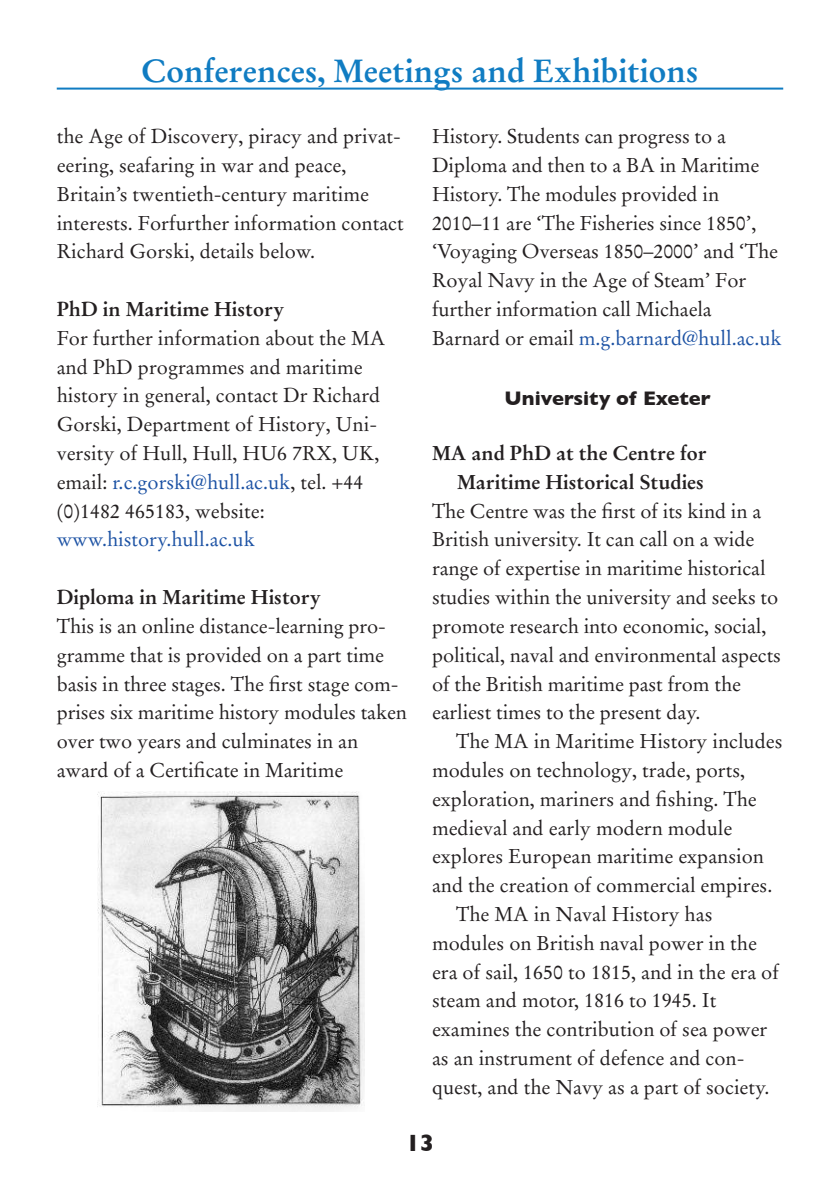
<style>
.page{position:relative;width:840px;height:1191px;background:#fff}
.page>*{position:absolute;margin:0;border:0;box-sizing:border-box;transform-origin:0 0}
.t1{font:700 32px "Stempel Garamond LT Pro";color:#107cc2}
.t2{font:700 24px "Gill Sans";color:#231f20}
.t3{font:20px/28.8px "Stempel Garamond LT Pro";color:#231f20}
.t4{font:700 20px/28.8px "Stempel Garamond LT Pro";color:#231f20;text-align:right}
.t5{font:20px "Stempel Garamond LT Pro";color:#1c52a4}
.t6{font:700 20px "Gill Sans";color:#231f20}
.s1{color:#1c52a4}
</style>
<div class="page">
<hr style="left:57px;top:88px;width:725px;height:2px;background:#107cc2">
<img style="left:97px;top:791px;width:267px;height:320px">
<h1 class="t1" style="left:141px;top:59px;width:558px">Conferences, Meetings and Exhibitions</h1>
<p class="t3" style="left:57px;top:124px;width:348px">the Age of Discovery, piracy and privat&shy;eering, seafaring in war and peace, Britain’s twentieth-century maritime interests. Forfurther information contact Richard Gorski, details below.</p>
<p class="t4" style="left:57px;top:297px;width:229px">PhD in Maritime History</p>
<p class="t3" style="left:57px;top:326px;width:330px">For further information about the MA and PhD programmes and maritime history in general, contact Dr Richard Gorski, Department of History, Uni&shy;versity of Hull, Hull, HU6 7RX, UK, email: <span class="s1">r.c.gorski@hull.ac.uk</span>, tel. +44 (0)1482 465183, website:</p>
<p class="t5" style="left:57px;top:532px;width:199px">www.history.hull.ac.uk</p>
<p class="t4" style="left:57px;top:585px;width:265px">Diploma in Maritime History</p>
<p class="t3" style="left:57px;top:614px;width:351px">This is an online distance-learning pro&shy;gramme that is provided on a part time basis in three stages. The first stage com&shy;prises six maritime history modules taken over two years and culminates in an award of a Certificate in Maritime</p>
<p class="t3" style="left:432px;top:124px;width:351px">History. Students can progress to a Diploma and then to a BA in Maritime History. The modules provided in 2010–11 are ‘The Fisheries since 1850’, ‘Voyaging Overseas 1850–2000’ and ‘The Royal Navy in the Age of Steam’ For further information call Michaela Barnard or email <span class="s1">m.g.barnard@hull.ac.uk</span></p>
<p class="t6" style="left:504px;top:386px;width:207px">University of Exeter</p>
<p class="t4" style="left:432px;top:441px;width:276px">MA and PhD at the Centre for<br>Maritime Historical Studies</p>
<p class="t3" style="left:432px;top:499px;width:350px">The Centre was the first of its kind in a British university. It can call on a wide range of expertise in maritime historical studies within the university and seeks to promote research into economic, social, political, naval and environmental aspects of the British maritime past from the earliest times to the present day.</p>
<p class="t3" style="left:456px;top:729px;width:328px">The MA in Maritime History includes</p>
<p class="t3" style="left:432px;top:758px;width:314px">modules on technology, trade, ports,</p>
<p class="t3" style="left:432px;top:787px;width:326px">exploration, mariners and fishing. The</p>
<p class="t3" style="left:432px;top:816px;width:302px">medieval and early modern module</p>
<p class="t3" style="left:432px;top:844px;width:333px">explores European maritime expansion</p>
<p class="t3" style="left:432px;top:873px;width:341px">and the creation of commercial empires.</p>
<p class="t3" style="left:456px;top:902px;width:258px">The MA in Naval History has</p>
<p class="t3" style="left:432px;top:931px;width:326px">modules on British naval power in the</p>
<p class="t3" style="left:432px;top:960px;width:348px">era of sail, 1650 to 1815, and in the era of</p>
<p class="t3" style="left:432px;top:988px;width:286px">steam and motor, 1816 to 1945. It</p>
<p class="t3" style="left:432px;top:1017px;width:337px">examines the contribution of sea power</p>
<p class="t3" style="left:432px;top:1046px;width:314px">as an instrument of defence and con-</p>
<p class="t3" style="left:432px;top:1075px;width:339px">quest, and the Navy as a part of society.</p>
<p class="t2" style="left:405px;top:1128px;width:30px">13</p>
</div>
